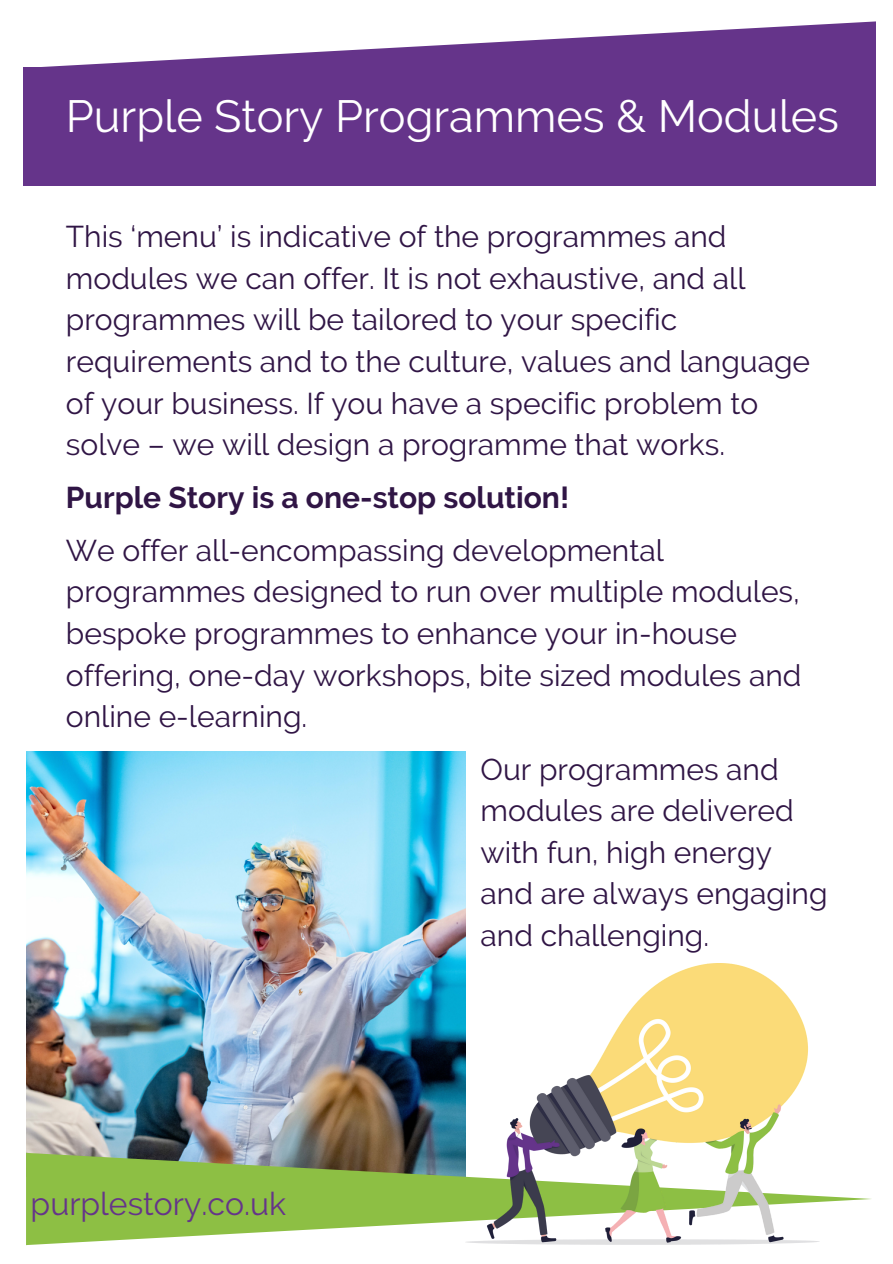
<style>
.page{position:relative;width:893px;height:1264px;background:#fff}
.page>*{position:absolute;margin:0;border:0;box-sizing:border-box;transform-origin:0 0}
.t1{font:45px "Raleway";color:#fff}
.t2{font:31.95px "Raleway";color:#65348a}
.t3{font:30px/41.5px "Raleway";color:#301545}
.t4{font:700 30px "Raleway";color:#301545}
</style>
<div class="page">
<div style="left:23px;top:68px;width:852px;height:118px;background:#65348a"></div>
<svg style="left:26px;top:21px;width:849px;height:47px"></svg>
<img style="left:26px;top:751px;width:440px;height:401px">
<svg style="left:26px;top:1152px;width:846px;height:92px;fill:#8dbf44"></svg>
<img style="left:466px;top:963px;width:353px;height:281px">
<h1 class="t1" style="left:66px;top:90px;width:774px">Purple Story Programmes &amp; Modules</h1>
<p class="t3" style="left:66px;top:216px;width:745px">This ‘menu’ is indicative of the programmes and modules we can offer. It is not exhaustive, and all programmes will be tailored to your specific requirements and to the culture, values and language of your business. If you have a specific problem to solve – we will design a programme that works.</p>
<p class="t4" style="left:66px;top:480px;width:504px">Purple Story is a one-stop solution!</p>
<p class="t3" style="left:66px;top:529px;width:737px">We offer all-encompassing developmental programmes designed to run over multiple modules, bespoke programmes to enhance your in-house offering, one-day workshops, bite sized modules and online e-learning.</p>
<p class="t3" style="left:480px;top:748px;width:348px">Our programmes and modules are delivered with fun, high energy and are always engaging and challenging.</p>
<p class="t2" style="left:31px;top:1184px;width:257px">purplestory.co.uk</p>
</div>
